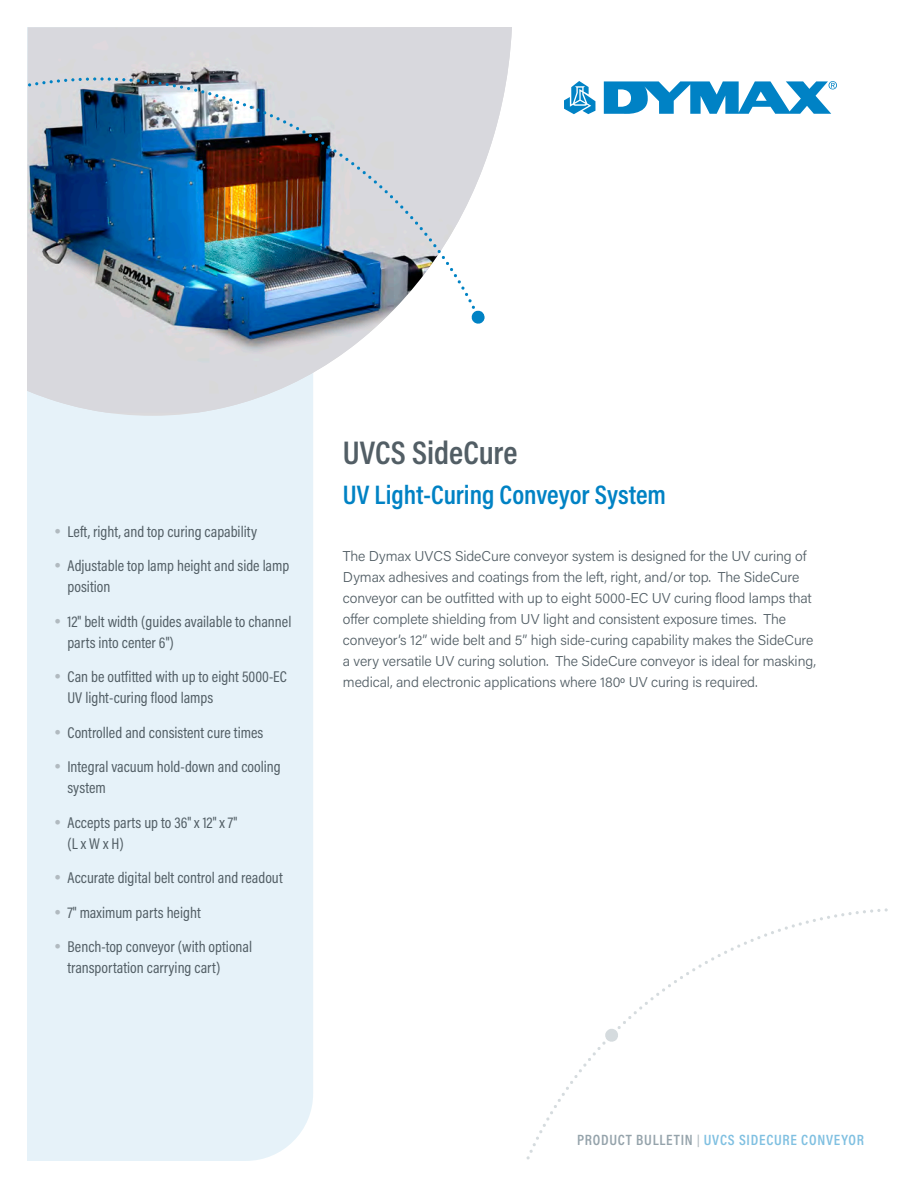
<style>
.page{position:relative;width:918px;height:1188px;background:#fff}
.page>*{position:absolute;margin:0;border:0;box-sizing:border-box;transform-origin:0 0}
.t1{font:600 33px "Acumin Pro Cond";color:#525e65}
.t2{font:600 27px "Acumin Pro Cond";color:#0082c4}
.t3{font:15.75px/34.5px "Acumin Pro Cond";color:#525e65}
.t4{font:600 15px "Acumin Pro Cond";letter-spacing:.05em;color:#80c0e1}
.t5{font:14.25px/21px "Acumin Variable Concept";letter-spacing:-.01em;color:#525e65}
.s1{font-family:"Acumin Pro Semi Cond"}
.s2{color:#95a3ab}
.s3{font-size:12px;color:#b1bac0}
</style>
<div class="page">
<div style="left:27px;top:416px;width:286px;height:745px;background:#e6f2f9"></div>
<img style="left:27px;top:27px;width:485px;height:386px">
<svg style="left:526px;top:908px;width:362px;height:252px"></svg>
<svg style="left:564px;top:81px;width:31px;height:33px"></svg>
<svg style="left:604px;top:81px;width:233px;height:33px"></svg>
<img style="left:28px;top:77px;width:459px;height:247px">
<svg style="left:55px;top:528px;width:5px;height:5px"></svg>
<svg style="left:55px;top:563px;width:5px;height:5px"></svg>
<svg style="left:55px;top:618px;width:5px;height:5px"></svg>
<svg style="left:55px;top:674px;width:5px;height:5px"></svg>
<svg style="left:55px;top:729px;width:5px;height:5px"></svg>
<svg style="left:55px;top:764px;width:5px;height:5px"></svg>
<svg style="left:55px;top:819px;width:5px;height:5px"></svg>
<svg style="left:55px;top:875px;width:5px;height:5px"></svg>
<svg style="left:55px;top:909px;width:5px;height:5px"></svg>
<svg style="left:55px;top:944px;width:5px;height:5px"></svg>
<p class="t3" style="left:67px;top:514px;width:223px">Left, right, and top curing capability<br>Adjustable top lamp height and side lamp</p>
<p class="t3" style="left:67px;top:569px;width:225px">position<br>12" belt width (guides available to channel</p>
<p class="t3" style="left:67px;top:625px;width:221px">parts into center 6")<br>Can be outfitted with up to eight 5000-EC</p>
<p class="t3" style="left:67px;top:680px;width:215px">UV light-curing flood lamps<br>Controlled and consistent cure times<br>Integral vacuum hold-down and cooling</p>
<p class="t3" style="left:67px;top:770px;width:171px">system<br>Accepts parts up to 36" x 12" x 7"</p>
<p class="t3" style="left:67px;top:826px;width:217px">(L x W x H)<br>Accurate digital belt control and readout<br>7" maximum parts height<br>Bench-top conveyor (with optional</p>
<p class="t3" style="left:67px;top:950px;width:154px">transportation carrying cart)</p>
<h1 class="t1" style="left:343px;top:431px;width:176px">UVCS SideCure</h1>
<h2 class="t2" style="left:343px;top:477px;width:325px">UV Light-Curing Conveyor System</h2>
<p class="t5" style="left:343px;top:545px;width:475px">The Dymax UVCS SideCure conveyor system is designed for the UV curing of Dymax adhesives and coatings from the left, right, and/or top. The SideCure conveyor can be outfitted with up to eight 5000-EC UV curing flood lamps that offer complete shielding from UV light and consistent exposure times. The conveyor’s 12” wide belt and 5” high side-curing capability makes the SideCure a very versatile UV curing solution. The SideCure conveyor is ideal for masking, medical, and electronic applications where 180<span class="s1">o</span> UV curing is required.</p>
<p class="t4" style="left:577px;top:1130px;width:288px"><span class="s2">PRODUCT BULLETIN</span> <span class="s3">|</span> UVCS SIDECURE CONVEYOR</p>
</div>
